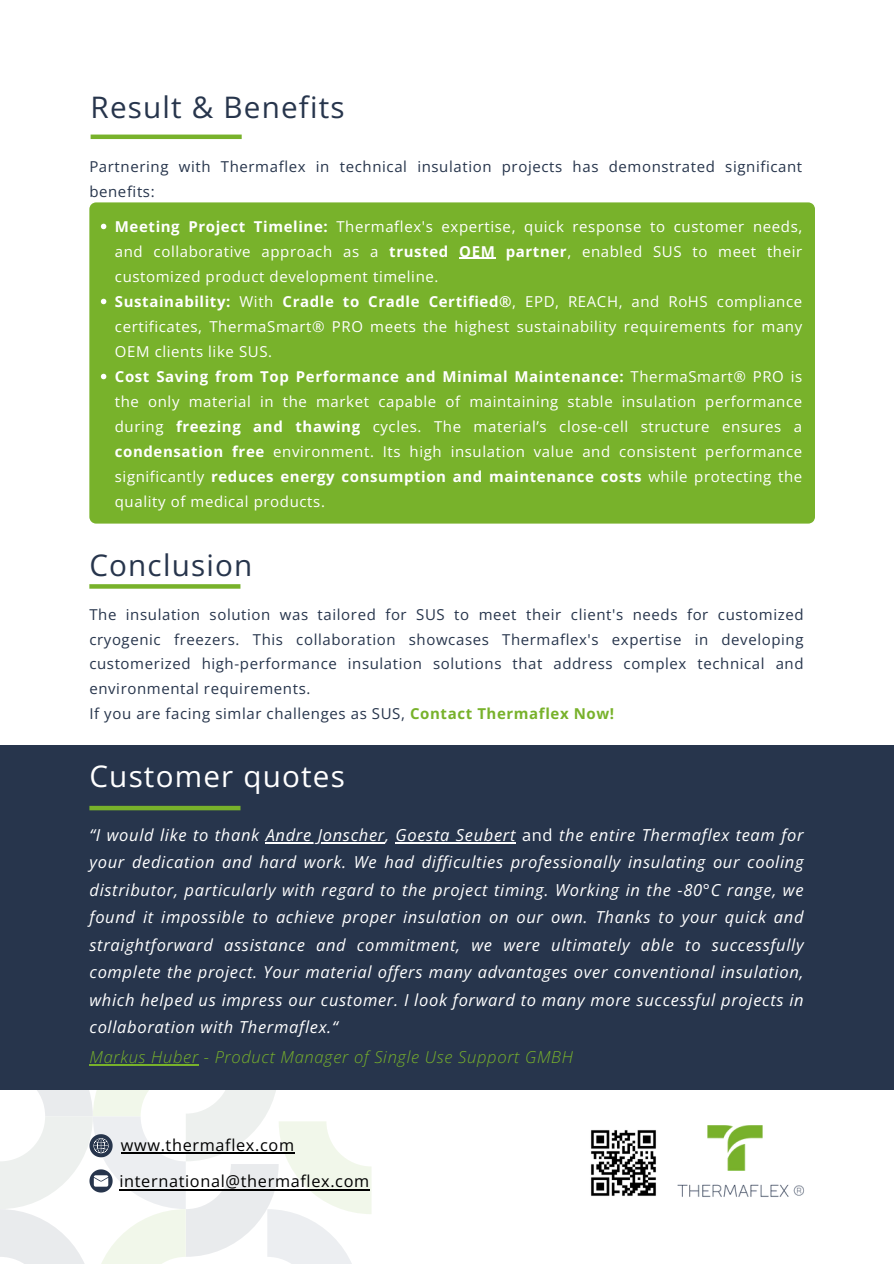
<style>
.page{position:relative;width:894px;height:1264px;background:#fff}
.page>*{position:absolute;margin:0;border:0;box-sizing:border-box;transform-origin:0 0}
.t1{font:29.7px "Open Sans";letter-spacing:.04em;color:#27354c}
.t2{font:29.7px "Open Sans";letter-spacing:.04em;color:#fff}
.t3{font:italic 16.5px/27.5px "Open Sans";letter-spacing:.04em;color:#fff;text-align:justify}
.t4{font:italic 300 16.5px "Open Sans";letter-spacing:.04em;color:#78b22b}
.t5{font:16.35px "Open Sans";letter-spacing:.04em;color:#000}
.t6{font:15px/25px "Open Sans";letter-spacing:.04em;color:#fff;text-align:justify}
.t7{font:15px/24.8px "Open Sans";letter-spacing:.04em;color:#27354c}
.s1{font-weight:700}
.s2{font-weight:700;color:#78b22b}
.s3{font-style:normal}
</style>
<div class="page">
<img style="left:677px;top:1125px;width:127px;height:72px">
<svg style="left:360px;top:1089px;width:11px;height:125px"></svg>
<svg style="left:0;top:1089px;width:360px;height:174px"></svg>
<hr style="left:119px;top:1188px;width:251px;height:2px;background:#000">
<hr style="left:121px;top:1151px;width:174px;height:2px;background:#000">
<div style="left:91px;top:134px;width:150px;height:5px;background:#78b22b"></div>
<div style="left:0;top:745px;width:893px;height:344px;background:#27354c"></div>
<div style="left:89px;top:805px;width:151px;height:5px;background:#78b22b"></div>
<div style="left:89px;top:202px;width:725px;height:321px;background:#78b22b"></div>
<svg style="left:89px;top:584px;width:151px;height:4px"></svg>
<img style="left:591px;top:1130px;width:65px;height:66px">
<hr style="left:266px;top:841px;width:119px;height:2px;background:#fff">
<hr style="left:395px;top:841px;width:121px;height:2px;background:#fff">
<hr style="left:89px;top:1064px;width:110px;height:1px;background:#78b22b">
<svg style="left:101px;top:224px;width:5px;height:5px"></svg>
<hr style="left:459px;top:258px;width:36px;height:1px;background:#fff">
<svg style="left:101px;top:299px;width:5px;height:5px"></svg>
<svg style="left:101px;top:374px;width:5px;height:5px"></svg>
<p class="t1" style="left:91px;top:86px;width:255px">Result &amp; Benefits</p>
<p class="t7" style="left:89px;top:153px;width:714px">Partnering with Thermaflex in technical insulation projects has demonstrated significant benefits:</p>
<p class="t6" style="left:115px;top:213px;width:688px"><span class="s1">Meeting Project Timeline:</span> Thermaflex's expertise, quick response to customer needs, and collaborative approach as a <span class="s1">trusted OEM partner</span>, enabled SUS to meet their customized product development timeline.</p>
<p class="t6" style="left:115px;top:288px;width:688px"><span class="s1">Sustainability:</span> With <span class="s1">Cradle to Cradle Certified®</span>, EPD, REACH, and RoHS compliance certificates, ThermaSmart® PRO meets the highest sustainability requirements for many OEM clients like SUS.</p>
<p class="t6" style="left:115px;top:363px;width:688px"><span class="s1">Cost Saving from Top Performance and Minimal Maintenance:</span> ThermaSmart® PRO is the only material in the market capable of maintaining stable insulation performance during <span class="s1">freezing and thawing</span> cycles. The material’s close-cell structure ensures a <span class="s1">condensation free</span> environment. Its high insulation value and consistent performance significantly <span class="s1">reduces energy consumption and maintenance costs</span> while protecting the quality of medical products.</p>
<p class="t1" style="left:89px;top:544px;width:164px">Conclusion</p>
<p class="t7" style="left:89px;top:601px;width:715px;text-align:justify">The insulation solution was tailored for SUS to meet their client's needs for customized cryogenic freezers. This collaboration showcases Thermaflex's expertise in developing customerized high-performance insulation solutions that address complex technical and environmental requirements.</p>
<p class="t7" style="left:89px;top:700px;width:526px">If you are facing simlar challenges as SUS, <span class="s2">Contact Thermaflex Now!</span></p>
<h1 class="t2" style="left:89px;top:755px;width:257px">Customer quotes</h1>
<h1 class="t3" style="left:89px;top:820px;width:715px">“I would like to thank Andre Jonscher, Goesta Seubert <span class="s3">and</span> the entire Thermaflex team for</h1>
<p class="t3" style="left:89px;top:848px;width:715px">your dedication and hard work. We had difficulties professionally insulating our cooling distributor, particularly with regard to the project timing. Working in the -80°C range, we found it impossible to achieve proper insulation on our own. Thanks to your quick and straightforward assistance and commitment, we were ultimately able to successfully complete the project. Your material offers many advantages over conventional insulation, which helped us impress our customer. I look forward to many more successful projects in collaboration with Thermaflex.“</p>
<p class="t4" style="left:89px;top:1045px;width:485px">Markus Huber - Product Manager of Single Use Support GMBH</p>
<p class="t5" style="left:121px;top:1133px;width:175px">www.thermaflex.com</p>
<p class="t5" style="left:119px;top:1169px;width:251px">international@thermaflex.com</p>
</div>
